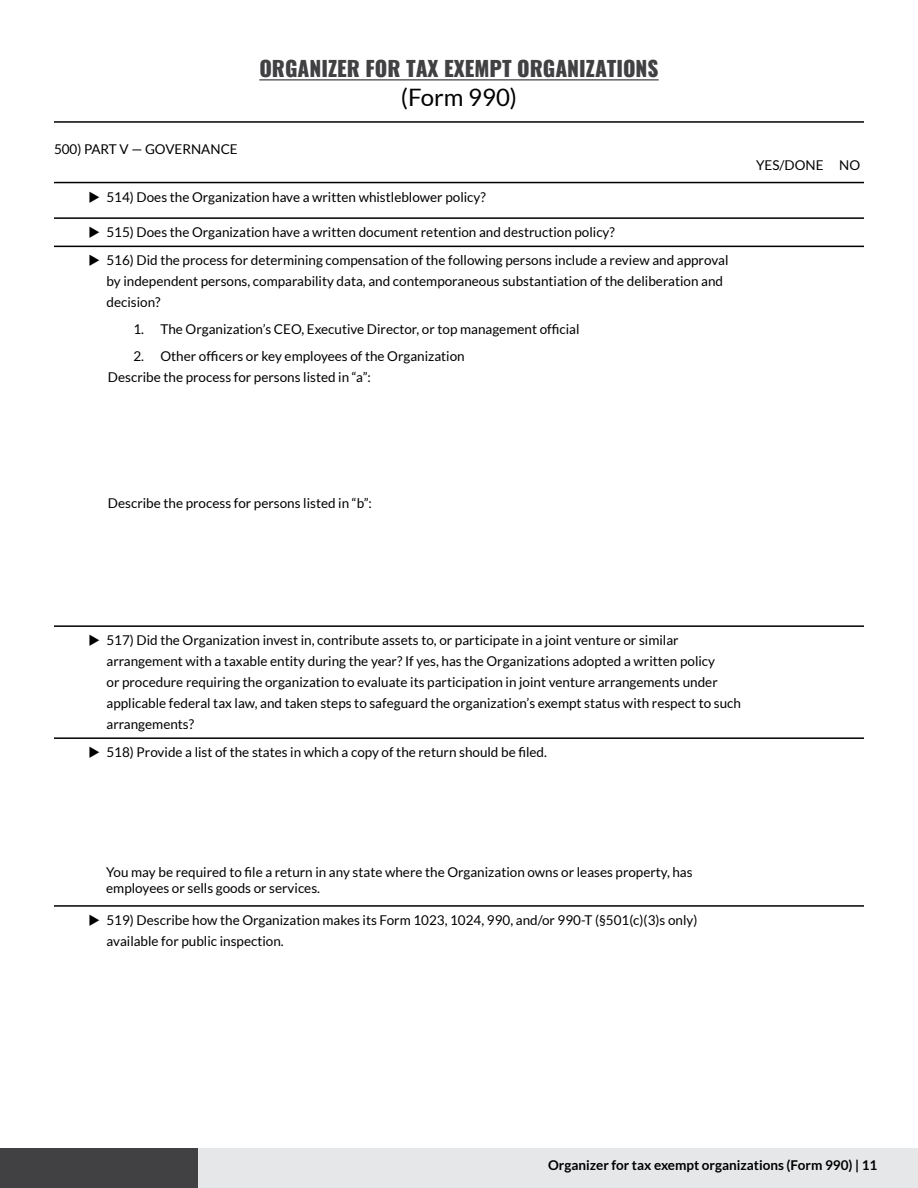
<style>
.page{position:relative;width:918px;height:1188px;background:#fff}
.page>*{position:absolute;margin:0;border:0;box-sizing:border-box;transform-origin:0 0}
.t1{font:24px "Lato";color:#000}
.t2{font:800 21px "Oswald";color:#414042}
.t3{font:13.5px/21px "Lato";color:#000}
.t4{font:700 13.5px "Lato";color:#000}
</style>
<div class="page">
<div style="left:0;top:1148px;width:198px;height:40px;background:#414042"></div>
<div style="left:198px;top:1148px;width:720px;height:40px;background:#e6e7e8"></div>
<hr style="left:259px;top:79px;width:400px;height:1px;background:#414042">
<hr style="left:54px;top:121px;width:810px;height:2px;background:#000">
<hr style="left:54px;top:182px;width:810px;height:1px;background:#000">
<hr style="left:54px;top:625px;width:810px;height:2px;background:#000">
<hr style="left:54px;top:737px;width:810px;height:2px;background:#000">
<hr style="left:54px;top:905px;width:810px;height:2px;background:#000">
<hr style="left:54px;top:217px;width:810px;height:2px;background:#000">
<hr style="left:54px;top:246px;width:810px;height:1px;background:#000">
<p class="t3" style="left:54px;top:139px;width:185px">500) PART V — GOVERNANCE</p>
<h2 class="t2" style="left:259px;top:54px;width:401px">ORGANIZER FOR TAX EXEMPT ORGANIZATIONS</h2>
<h1 class="t1" style="left:401px;top:84px;width:118px">(Form 990)</h1>
<p class="t3" style="left:107px;top:186px;width:381px">514) Does the Organization have a written whistleblower policy?</p>
<p class="t3" style="left:107px;top:218px;width:624px;line-height:28.2px">515) Does the Organization have a written document retention and destruction policy?<br>516) Did the process for determining compensation of the following persons include a review and approval</p>
<p class="t3" style="left:107px;top:271px;width:618px">by independent persons, comparability data, and contemporaneous substantiation of the deliberation and decision?</p>
<p class="t3" style="left:134px;top:319px;width:447px">1. The Organization’s CEO, Executive Director, or top management official</p>
<p class="t3" style="left:108px;top:345px;width:358px;text-indent:26px">2. Other officers or key employees of the Organization<br>Describe the process for persons listed in “a”:</p>
<p class="t3" style="left:756px;top:155px;width:106px">YES/DONE NO</p>
<p class="t3" style="left:108px;top:492px;width:266px">Describe the process for persons listed in “b”:</p>
<p class="t3" style="left:107px;top:630px;width:636px">517) Did the Organization invest in, contribute assets to, or participate in a joint venture or similar arrangement with a taxable entity during the year? If yes, has the Organizations adopted a written policy<br>or procedure requiring the organization to evaluate its participation in joint venture arrangements under applicable federal tax law, and taken steps to safeguard the organization’s exempt status with respect to such arrangements?</p>
<p class="t3" style="left:107px;top:742px;width:442px">518) Provide a list of the states in which a copy of the return should be filed.</p>
<p class="t3" style="left:106px;top:864px;width:588px;line-height:16.2px">You may be required to file a return in any state where the Organization owns or leases property, has employees or sells goods or services.</p>
<p class="t3" style="left:107px;top:909px;width:592px">519) Describe how the Organization makes its Form 1023, 1024, 990, and/or 990-T (§501(c)(3)s only) available for public inspection.</p>
<p class="t4" style="left:548px;top:1157px;width:331px">Organizer for tax exempt organizations (Form 990) | 11</p>
</div>
